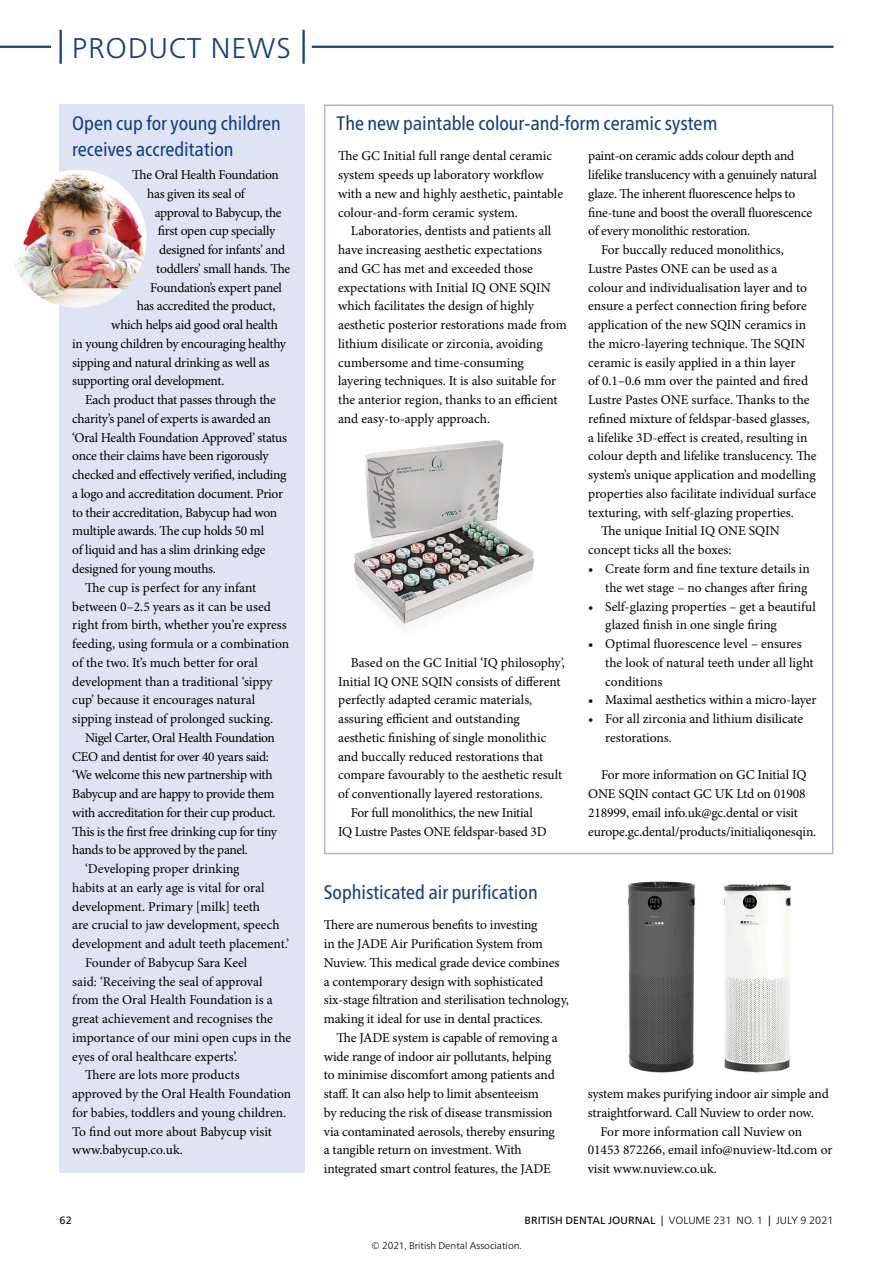
<style>
.page{position:relative;width:893px;height:1263px;background:#fff}
.page>*{position:absolute;margin:0;border:0;box-sizing:border-box;transform-origin:0 0}
.t1{font:300 28.5px "Frutiger Neue LT Pro";letter-spacing:.025em;color:#123f84}
.Title_9_Cnd_13pt_286{font:19.5px/25.5px "Frutiger Neue LT Pro Cn Rg 2";color:#123f84}
.Title_9_Cnd_13pt_286-2{font:condensed 19.5px "Frutiger Neue LT Pro";color:#123f84}
.Para_9pt_ragged{font:13.5px/18.8px "Minion Pro";letter-spacing:-.01em;color:#000}
.Para_9pt_ragged_1st{font:13.5px/18.8px "Minion Pro";letter-spacing:-.015em;color:#000}
.Para_9pt_ragged-2{font:13.5px/18.8px "Minion Pro";letter-spacing:-.03em;color:#000}
.t2{font:10.5px "Frutiger Neue LT Pro";letter-spacing:.005em;color:#000}
.t3{font:300 9.75px "Frutiger Neue LT Pro";color:#000}
.s1{font-weight:300}
</style>
<div class="page">
<div style="left:60px;top:104px;width:245px;height:1069px;background:#dee4f3"></div>
<img style="left:354px;top:440px;width:180px;height:191px">
<img style="left:628px;top:881px;width:163px;height:192px">
<img style="left:9px;top:170px;width:138px;height:138px;border-radius:69px">
<hr style="left:0;top:46px;width:51px;height:2px;background:#123f84">
<hr style="left:312px;top:46px;width:521px;height:2px;background:#123f84">
<hr style="left:60px;top:30px;width:2px;height:34px;background:#123f84">
<hr style="left:302px;top:30px;width:3px;height:34px;background:#123f84">
<h1 class="t1" style="left:72px;top:31px;width:221px">PRODUCT NEWS</h1>
<p class="Title_9_Cnd_13pt_286" style="left:72px;top:111px;width:210px">Open cup for young children receives accreditation</p>
<p class="Para_9pt_ragged_1st" style="left:132px;top:166px;width:148px">The Oral Health Foundation</p>
<p class="Para_9pt_ragged_1st" style="left:147px;top:185px;width:99px">has given its seal of</p>
<p class="Para_9pt_ragged_1st" style="left:155px;top:204px;width:128px">approval to Babycup, the</p>
<p class="Para_9pt_ragged_1st" style="left:158px;top:222px;width:119px">first open cup specially</p>
<p class="Para_9pt_ragged_1st" style="left:159px;top:241px;width:128px">designed for infants’ and</p>
<p class="Para_9pt_ragged_1st" style="left:156px;top:260px;width:135px">toddlers’ small hands. The</p>
<p class="Para_9pt_ragged_1st" style="left:150px;top:279px;width:133px">Foundation’s expert panel</p>
<p class="Para_9pt_ragged_1st" style="left:137px;top:297px;width:140px">has accredited the product,</p>
<p class="Para_9pt_ragged_1st" style="left:111px;top:316px;width:168px">which helps aid good oral health</p>
<p class="Para_9pt_ragged_1st" style="left:72px;top:335px;width:215px">in young children by encouraging healthy</p>
<p class="Para_9pt_ragged_1st" style="left:72px;top:354px;width:199px">sipping and natural drinking as well as</p>
<p class="Para_9pt_ragged_1st" style="left:72px;top:372px;width:154px">supporting oral development.</p>
<p class="Para_9pt_ragged" style="left:72px;top:391px;width:216px;text-indent:13px">Each product that passes through the charity’s panel of experts is awarded an ‘Oral Health Foundation Approved’ status once their claims have been rigorously checked and effectively verified, including a logo and accreditation document. Prior to their accreditation, Babycup had won multiple awards. The cup holds 50 ml<br>of liquid and has a slim drinking edge designed for young mouths.</p>
<p class="Para_9pt_ragged" style="left:72px;top:579px;width:218px;text-indent:13px">The cup is perfect for any infant between 0–2.5 years as it can be used right from birth, whether you’re express feeding, using formula or a combination of the two. It’s much better for oral development than a traditional ‘sippy cup’ because it encourages natural sipping instead of prolonged sucking.</p>
<p class="Para_9pt_ragged-2" style="left:72px;top:729px;width:206px;text-indent:13px">Nigel Carter, Oral Health Foundation CEO and dentist for over 40 years said: ‘We welcome this new partnership with Babycup and are happy to provide them with accreditation for their cup product.<br>This is the first free drinking cup for tiny hands to be approved by the panel.</p>
<p class="Para_9pt_ragged" style="left:72px;top:860px;width:218px;text-indent:13px">‘Developing proper drinking<br>habits at an early age is vital for oral development. Primary [milk] teeth<br>are crucial to jaw development, speech development and adult teeth placement.’</p>
<p class="Para_9pt_ragged" style="left:72px;top:954px;width:220px;text-indent:13px">Founder of Babycup Sara Keel<br>said: ‘Receiving the seal of approval from the Oral Health Foundation is a great achievement and recognises the importance of our mini open cups in the eyes of oral healthcare experts’.</p>
<p class="Para_9pt_ragged" style="left:72px;top:1066px;width:221px;text-indent:13px">There are lots more products approved by the Oral Health Foundation for babies, toddlers and young children.<br>To find out more about Babycup visit www.babycup.co.uk.</p>
<p class="Title_9_Cnd_13pt_286" style="left:337px;top:111px;width:382px">The new paintable colour-and-form ceramic system</p>
<p class="Para_9pt_ragged_1st" style="left:338px;top:147px;width:226px">The GC Initial full range dental ceramic system speeds up laboratory workflow with a new and highly aesthetic, paintable colour-and-form ceramic system.</p>
<p class="Para_9pt_ragged" style="left:338px;top:222px;width:230px;text-indent:13px">Laboratories, dentists and patients all have increasing aesthetic expectations<br>and GC has met and exceeded those expectations with Initial IQ ONE SQIN which facilitates the design of highly aesthetic posterior restorations made from lithium disilicate or zirconia, avoiding cumbersome and time-consuming layering techniques. It is also suitable for the anterior region, thanks to an efficient and easy-to-apply approach.</p>
<p class="Para_9pt_ragged" style="left:338px;top:654px;width:228px;text-indent:13px">Based on the GC Initial ‘IQ philosophy’, Initial IQ ONE SQIN consists of different perfectly adapted ceramic materials, assuring efficient and outstanding aesthetic finishing of single monolithic and buccally reduced restorations that compare favourably to the aesthetic result of conventionally layered restorations.</p>
<p class="Para_9pt_ragged" style="left:338px;top:804px;width:210px;text-align:center">For full monolithics, the new Initial<br>IQ Lustre Pastes ONE feldspar-based 3D</p>
<p class="Title_9_Cnd_13pt_286-2" style="left:324px;top:881px;width:215px">Sophisticated air purification</p>
<p class="Para_9pt_ragged_1st" style="left:324px;top:916px;width:246px">There are numerous benefits to investing<br>in the JADE Air Purification System from Nuview. This medical grade device combines<br>a contemporary design with sophisticated six-stage filtration and sterilisation technology, making it ideal for use in dental practices.</p>
<p class="Para_9pt_ragged" style="left:324px;top:1029px;width:236px;text-indent:13px">The JADE system is capable of removing a wide range of indoor air pollutants, helping to minimise discomfort among patients and staff. It can also help to limit absenteeism<br>by reducing the risk of disease transmission via contaminated aerosols, thereby ensuring a tangible return on investment. With integrated smart control features, the JADE</p>
<p class="Para_9pt_ragged" style="left:588px;top:147px;width:230px">paint-on ceramic adds colour depth and lifelike translucency with a genuinely natural glaze. The inherent fluorescence helps to fine-tune and boost the overall fluorescence of every monolithic restoration.</p>
<p class="Para_9pt_ragged" style="left:588px;top:241px;width:230px;text-indent:13px">For buccally reduced monolithics, Lustre Pastes ONE can be used as a<br>colour and individualisation layer and to ensure a perfect connection firing before application of the new SQIN ceramics in the micro-layering technique. The SQIN ceramic is easily applied in a thin layer<br>of 0.1–0.6 mm over the painted and fired Lustre Pastes ONE surface. Thanks to the refined mixture of feldspar-based glasses, a lifelike 3D-effect is created, resulting in colour depth and lifelike translucency. The system’s unique application and modelling properties also facilitate individual surface texturing, with self-glazing properties.</p>
<p class="Para_9pt_ragged" style="left:588px;top:522px;width:193px;text-indent:13px">The unique Initial IQ ONE SQIN concept ticks all the boxes:</p>
<p class="Para_9pt_ragged" style="left:588px;top:560px;width:223px;text-align:right">• Create form and fine texture details in the wet stage – no changes after firing</p>
<p class="Para_9pt_ragged" style="left:605px;top:597px;width:212px;text-indent:-17px">• Self-glazing properties – get a beautiful glazed finish in one single firing</p>
<p class="Para_9pt_ragged" style="left:605px;top:635px;width:210px;text-indent:-17px">• Optimal fluorescence level – ensures the look of natural teeth under all light conditions</p>
<p class="Para_9pt_ragged" style="left:588px;top:691px;width:230px">• Maximal aesthetics within a micro-layer</p>
<p class="Para_9pt_ragged" style="left:605px;top:710px;width:200px;text-indent:-17px">• For all zirconia and lithium disilicate restorations.</p>
<p class="Para_9pt_ragged" style="left:588px;top:766px;width:230px;text-indent:13px">For more information on GC Initial IQ ONE SQIN contact GC UK Ltd on 01908<br>218999, email info.uk@gc.dental or visit europe.gc.dental/products/initialiqonesqin.</p>
<p class="Para_9pt_ragged" style="left:588px;top:1085px;width:243px">system makes purifying indoor air simple and straightforward. Call Nuview to order now.</p>
<p class="Para_9pt_ragged" style="left:588px;top:1122px;width:246px;text-indent:13px">For more information call Nuview on<br>01453 872266, email info@nuview-ltd.com or visit www.nuview.co.uk.</p>
<p class="t2" style="left:60px;top:1214px;width:14px">62</p>
<p class="t2" style="left:525px;top:1214px;width:310px">BRITISH DENTAL JOURNAL | <span class="s1">VOLUME 231 NO. 1</span> | <span class="s1">July 9 2021</span></p>
<p class="t3" style="left:371px;top:1240px;width:152px">© 2021, British Dental Association.</p>
</div>
